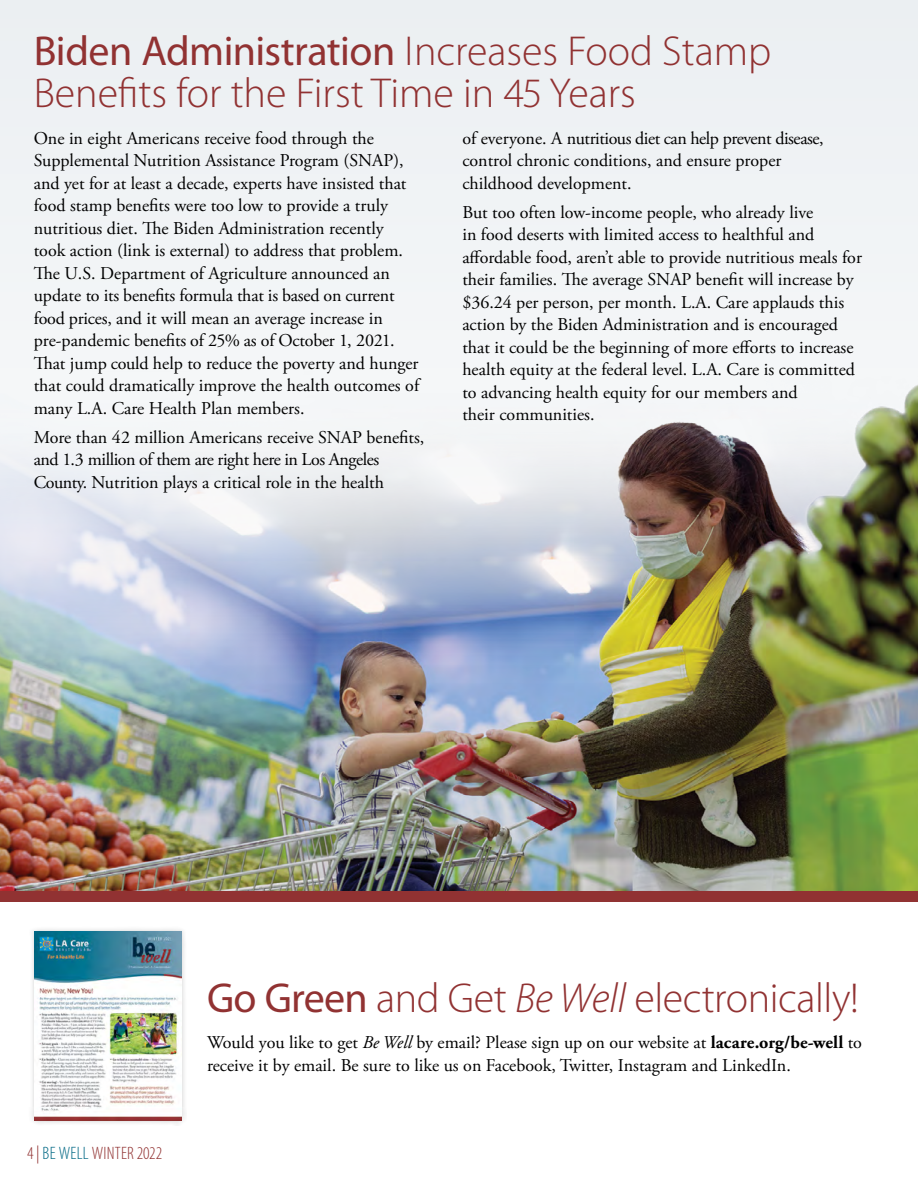
<style>
.page{position:relative;width:918px;height:1188px;background:#fff}
.page>*{position:absolute;margin:0;border:0;box-sizing:border-box;transform-origin:0 0}
.t1{font:300 42px/42px "Myriad Pro";letter-spacing:-.005em;color:#913232}
.t2{font:18px/22.5px "Adobe Garamond Pro";color:#000}
.t3{font:300 condensed 18px "Myriad Pro";letter-spacing:.015em;color:#913232}
.s1{font-weight:400}
.s2{color:#006884}
.s3{font-style:italic}
.s4{font-weight:700}
</style>
<div class="page">
<div style="left:0;top:0;width:918px;height:796px;background:#ebeff2"></div>
<img style="left:0;top:385px;width:918px;height:506px">
<div style="left:0;top:891px;width:918px;height:11px;background:#913232"></div>
<div style="left:29px;top:926px;width:158px;height:200px;background:#000;opacity:.2"></div>
<img style="left:34px;top:932px;width:148px;height:188px">
<h2 class="t1" style="left:34px;top:31px;width:739px"><span class="s1">Biden Administration</span> Increases Food Stamp<br>Benefits for the First Time in 45 Years</h2>
<p class="t2" style="left:462px;top:127px;width:363px">of everyone. A nutritious diet can help prevent disease, control chronic conditions, and ensure proper childhood development.</p>
<p class="t2" style="left:462px;top:201px;width:401px">But too often low-income people, who already live<br>in food deserts with limited access to healthful and affordable food, aren’t able to provide nutritious meals for their families. The average SNAP benefit will increase by $36.24 per person, per month. L.A. Care applauds this action by the Biden Administration and is encouraged that it could be the beginning of more efforts to increase health equity at the federal level. L.A. Care is committed to advancing health equity for our members and<br>their communities.</p>
<p class="t2" style="left:34px;top:127px;width:387px">One in eight Americans receive food through the Supplemental Nutrition Assistance Program (SNAP), and yet for at least a decade, experts have insisted that food stamp benefits were too low to provide a truly nutritious diet. The Biden Administration recently took action (link is external) to address that problem.<br>The U.S. Department of Agriculture announced an update to its benefits formula that is based on current food prices, and it will mean an average increase in pre-pandemic benefits of 25% as of October 1, 2021.<br>That jump could help to reduce the poverty and hunger that could dramatically improve the health outcomes of many L.A. Care Health Plan members.</p>
<p class="t2" style="left:34px;top:426px;width:392px">More than 42 million Americans receive SNAP benefits, and 1.3 million of them are right here in Los Angeles<br>County. Nutrition plays a critical role in the health</p>
<p class="t3" style="left:27px;top:1144px;width:137px">4 | <span class="s2">BE WELL</span> WINTER 2022</p>
<h2 class="t1" style="left:207px;top:978px;width:653px"><span class="s1">Go Green</span> and Get <span class="s3">Be Well</span> electronically!</h2>
<p class="t2" style="left:207px;top:1032px;width:657px">Would you like to get <span class="s3">Be Well</span> by email? Please sign up on our website at <span class="s4">lacare.org/be-well</span> to receive it by email. Be sure to like us on Facebook, Twitter, Instagram and LinkedIn.</p>
</div>
